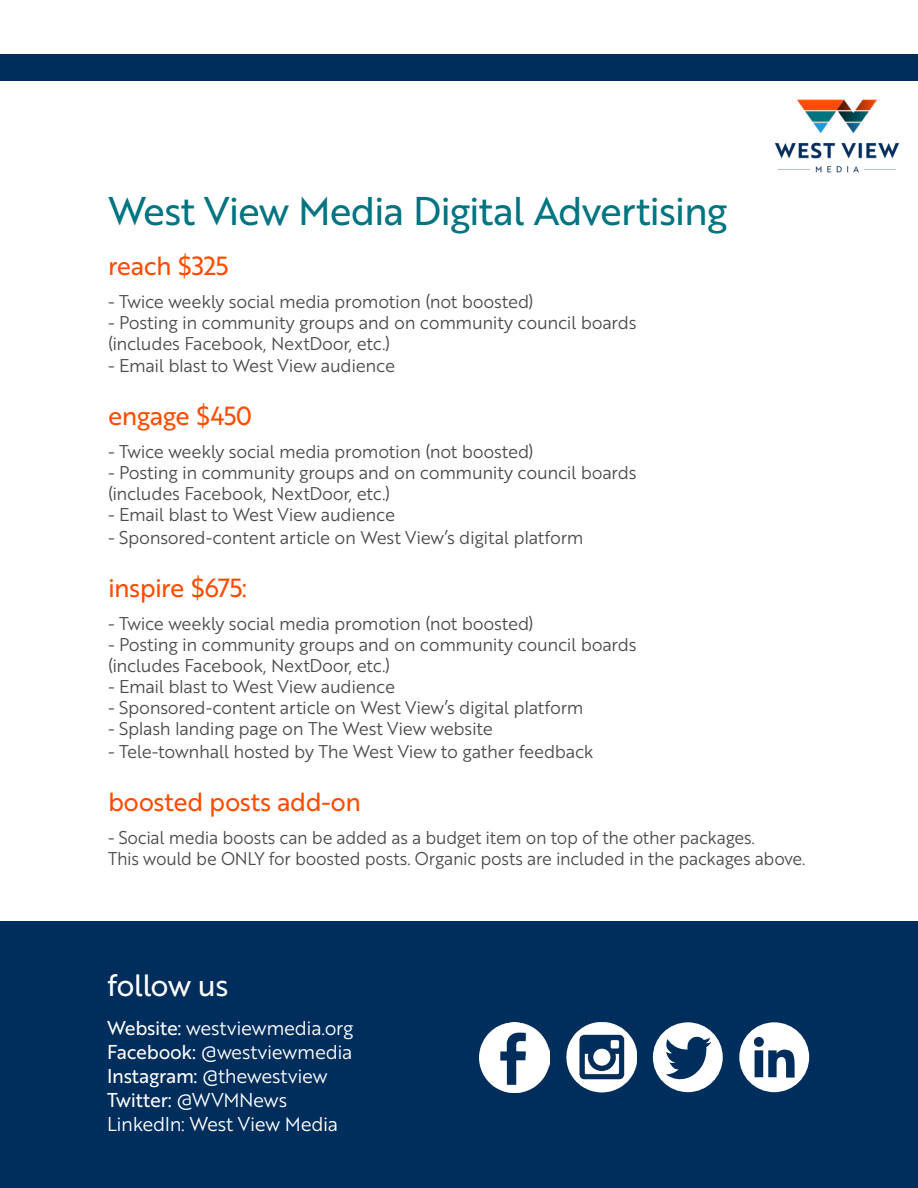
<style>
.page{position:relative;width:918px;height:1188px;background:#fff}
.page>*{position:absolute;margin:0;border:0;box-sizing:border-box;transform-origin:0 0}
.t1{font:39px "Brother 1816 Regular";letter-spacing:-.025em;color:#007481}
.t2{font:30px "Brother 1816 Regular";letter-spacing:-.025em;color:#fff}
.t3{font:25.5px "Brother 1816 Regular";letter-spacing:-.02em;color:#ff4c00}
.t4{font:19.5px "Brother 1816 Book";letter-spacing:-.015em;color:#fff}
.t5{font:19.5px "Brother 1816 Regular";letter-spacing:-.01em;color:#fff}
.t6{font:18px/21px "Brother 1816 Book";letter-spacing:-.015em;color:#4b4c4d}
.t7{font:18px/21px "Brother 1816 Book";letter-spacing:-.015em;color:#4b4c4d;scale:.95 1}
.s1{font-family:"Brother 1816 Regular"}
.s2{font-family:"Brother 1816 Book"}
</style>
<div class="page">
<div style="left:0;top:54px;width:918px;height:27px;background:#002e5c"></div>
<div style="left:0;top:921px;width:918px;height:267px;background:#002e5c"></div>
<img style="left:480px;top:1022px;width:70px;height:70px">
<img style="left:566px;top:1022px;width:70px;height:70px">
<svg style="left:653px;top:1022px;width:70px;height:70px"></svg>
<svg style="left:739px;top:1022px;width:70px;height:70px"></svg>
<img style="left:774px;top:99px;width:126px;height:74px">
<p class="t1" style="left:108px;top:182px;width:621px">West View Media Digital Advertising</p>
<p class="t3" style="left:108px;top:247px;width:122px">reach $325</p>
<p class="t6" style="left:108px;top:290px;width:427px">- Twice weekly social media promotion (not boosted)</p>
<p class="t6" style="left:108px;top:311px;width:530px">- Posting in community groups and on community council boards (includes Facebook, NextDoor, etc.)</p>
<p class="t6" style="left:108px;top:355px;width:289px">- Email blast to West View audience</p>
<p class="t3" style="left:108px;top:397px;width:146px">engage $450</p>
<p class="t6" style="left:108px;top:441px;width:427px">- Twice weekly social media promotion (not boosted)</p>
<p class="t6" style="left:108px;top:462px;width:530px">- Posting in community groups and on community council boards (includes Facebook, NextDoor, etc.)</p>
<p class="t6" style="left:108px;top:504px;width:289px">- Email blast to West View audience</p>
<p class="t6" style="left:108px;top:526px;width:477px">- Sponsored-content article on West View’s digital platform</p>
<p class="t3" style="left:108px;top:569px;width:141px">inspire $675:</p>
<p class="t6" style="left:108px;top:612px;width:427px">- Twice weekly social media promotion (not boosted)</p>
<p class="t6" style="left:108px;top:633px;width:530px">- Posting in community groups and on community council boards (includes Facebook, NextDoor, etc.)</p>
<p class="t6" style="left:108px;top:675px;width:289px">- Email blast to West View audience</p>
<p class="t6" style="left:108px;top:696px;width:477px">- Sponsored-content article on West View’s digital platform</p>
<p class="t6" style="left:108px;top:717px;width:386px">- Splash landing page on The West View website</p>
<p class="t6" style="left:108px;top:740px;width:487px">- Tele-townhall hosted by The West View to gather feedback</p>
<p class="t3" style="left:108px;top:783px;width:254px">boosted posts add-on</p>
<p class="t7" style="left:108px;top:826px;width:736px">- Social media boosts can be added as a budget item on top of the other packages.<br>This would be ONLY for boosted posts. Organic posts are included in the packages above.</p>
<p class="t2" style="left:107px;top:963px;width:123px">follow us</p>
<p class="t4" style="left:107px;top:1013px;width:248px"><span class="s1">Website:</span> westviewmedia.org</p>
<p class="t4" style="left:107px;top:1037px;width:247px"><span class="s1">Facebook:</span> @westviewmedia</p>
<p class="t4" style="left:107px;top:1061px;width:222px"><span class="s1">Instagram:</span> @thewestview</p>
<p class="t5" style="left:107px;top:1085px;width:181px">Twitter: <span class="s2">@WVMNews</span></p>
<p class="t4" style="left:107px;top:1109px;width:232px">LinkedIn: West View Media</p>
</div>
